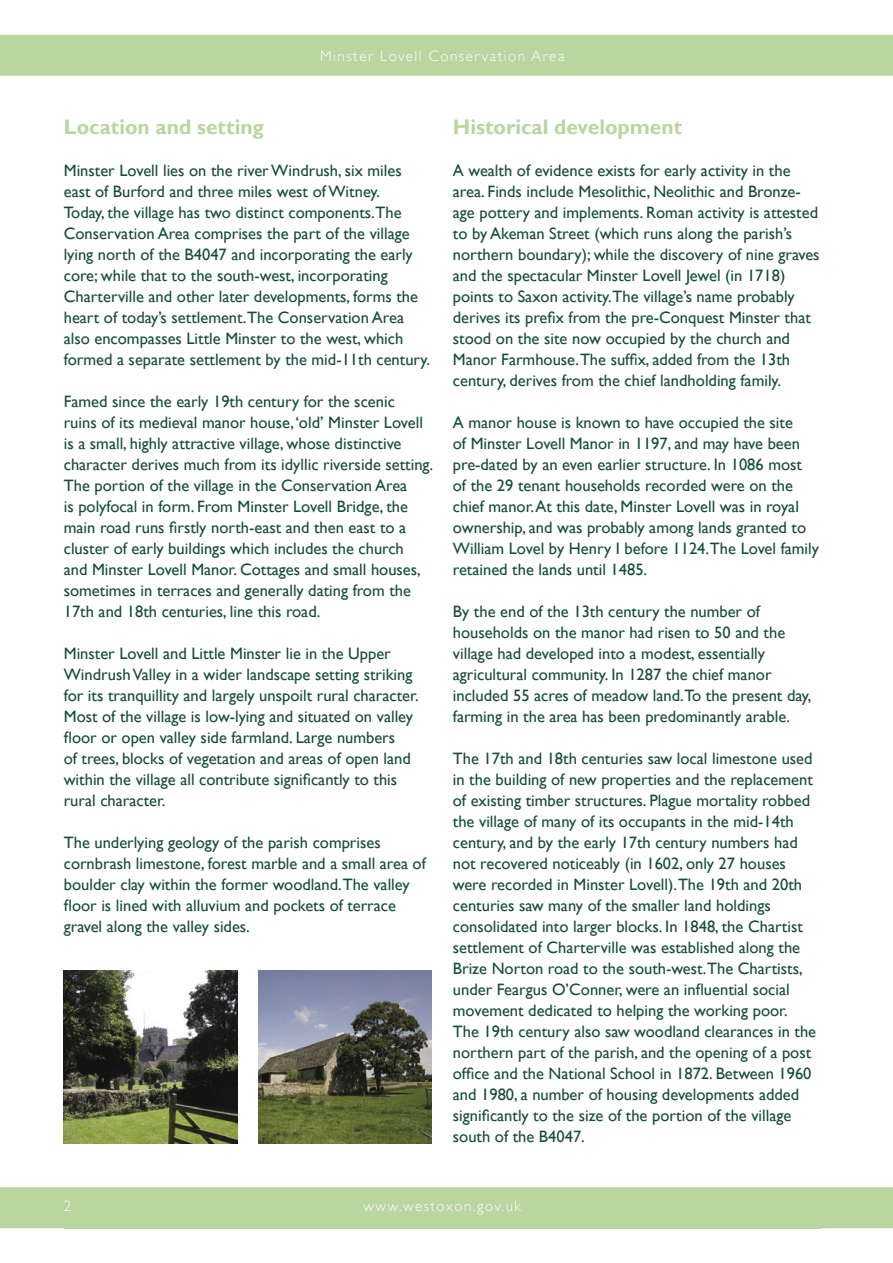
<style>
.page{position:relative;width:893px;height:1263px;background:#fff}
.page>*{position:absolute;margin:0;border:0;box-sizing:border-box;transform-origin:0 0}
.t1{font:700 21px "Gill Sans";color:#b9d5a0}
.t2{font:16.5px/21px "Gill Sans";color:#174c38}
.t3{font:300 15px "Gill Sans";letter-spacing:.1em;color:#fff}
</style>
<div class="page">
<div style="left:0;top:34px;width:893px;height:42px;background:#b9d5a0"></div>
<div style="left:0;top:1187px;width:893px;height:42px;background:#b9d5a0"></div>
<img style="left:64px;top:970px;width:173px;height:173px">
<img style="left:258px;top:970px;width:174px;height:173px">
<p class="t3" style="left:320px;top:47px;width:246px">Minster Lovell Conservation Area</p>
<p class="t1" style="left:64px;top:114px;width:202px">Location and setting</p>
<p class="t2" style="left:64px;top:159px;width:368px">Minster Lovell lies on the river Windrush, six miles east of Burford and three miles west of Witney.<br>Today, the village has two distinct components.The Conservation Area comprises the part of the village lying north of the B4047 and incorporating the early core; while that to the south-west, incorporating Charterville and other later developments, forms the heart of today’s settlement.The Conservation Area also encompasses Little Minster to the west, which formed a separate settlement by the mid-11th century.</p>
<p class="t2" style="left:64px;top:390px;width:371px">Famed since the early 19th century for the scenic<br>ruins of its medieval manor house, ‘old’ Minster Lovell is a small, highly attractive village, whose distinctive character derives much from its idyllic riverside setting.<br>The portion of the village in the Conservation Area<br>is polyfocal in form. From Minster Lovell Bridge, the main road runs firstly north-east and then east to a cluster of early buildings which includes the church<br>and Minster Lovell Manor. Cottages and small houses, sometimes in terraces and generally dating from the 17th and 18th centuries, line this road.</p>
<p class="t2" style="left:64px;top:642px;width:356px">Minster Lovell and Little Minster lie in the Upper Windrush Valley in a wider landscape setting striking for its tranquillity and largely unspoilt rural character.<br>Most of the village is low-lying and situated on valley floor or open valley side farmland. Large numbers<br>of trees, blocks of vegetation and areas of open land within the village all contribute significantly to this rural character.</p>
<p class="t2" style="left:64px;top:831px;width:364px">The underlying geology of the parish comprises cornbrash limestone, forest marble and a small area of boulder clay within the former woodland.The valley floor is lined with alluvium and pockets of terrace gravel along the valley sides.</p>
<p class="t1" style="left:453px;top:114px;width:231px">Historical development</p>
<p class="t2" style="left:453px;top:159px;width:368px">A wealth of evidence exists for early activity in the area. Finds include Mesolithic, Neolithic and Bronze&shy;age pottery and implements. Roman activity is attested to by Akeman Street (which runs along the parish’s northern boundary); while the discovery of nine graves and the spectacular Minster Lovell Jewel (in 1718) points to Saxon activity.The village’s name probably derives its prefix from the pre-Conquest Minster that stood on the site now occupied by the church and Manor Farmhouse.The suffix, added from the 13th century, derives from the chief landholding family.</p>
<p class="t2" style="left:453px;top:411px;width:368px">A manor house is known to have occupied the site<br>of Minster Lovell Manor in 1197, and may have been pre-dated by an even earlier structure. In 1086 most of the 29 tenant households recorded were on the chief manor. At this date, Minster Lovell was in royal ownership, and was probably among lands granted to William Lovel by Henry I before 1124.The Lovel family retained the lands until 1485.</p>
<p class="t2" style="left:453px;top:600px;width:360px">By the end of the 13th century the number of households on the manor had risen to 50 and the village had developed into a modest, essentially agricultural community. In 1287 the chief manor included 55 acres of meadow land.To the present day, farming in the area has been predominantly arable.</p>
<p class="t2" style="left:453px;top:747px;width:365px">The 17th and 18th centuries saw local limestone used in the building of new properties and the replacement of existing timber structures. Plague mortality robbed the village of many of its occupants in the mid-14th century, and by the early 17th century numbers had not recovered noticeably (in 1602, only 27 houses were recorded in Minster Lovell).The 19th and 20th centuries saw many of the smaller land holdings consolidated into larger blocks. In 1848, the Chartist settlement of Charterville was established along the Brize Norton road to the south-west.The Chartists, under Feargus O’Conner, were an influential social movement dedicated to helping the working poor.<br>The 19th century also saw woodland clearances in the northern part of the parish, and the opening of a post office and the National School in 1872. Between 1960 and 1980, a number of housing developments added significantly to the size of the portion of the village south of the B4047.</p>
<p class="t3" style="left:64px;top:1197px;width:9px">2</p>
<p class="t3" style="left:363px;top:1197px;width:159px">www.westoxon.gov.uk</p>
</div>
